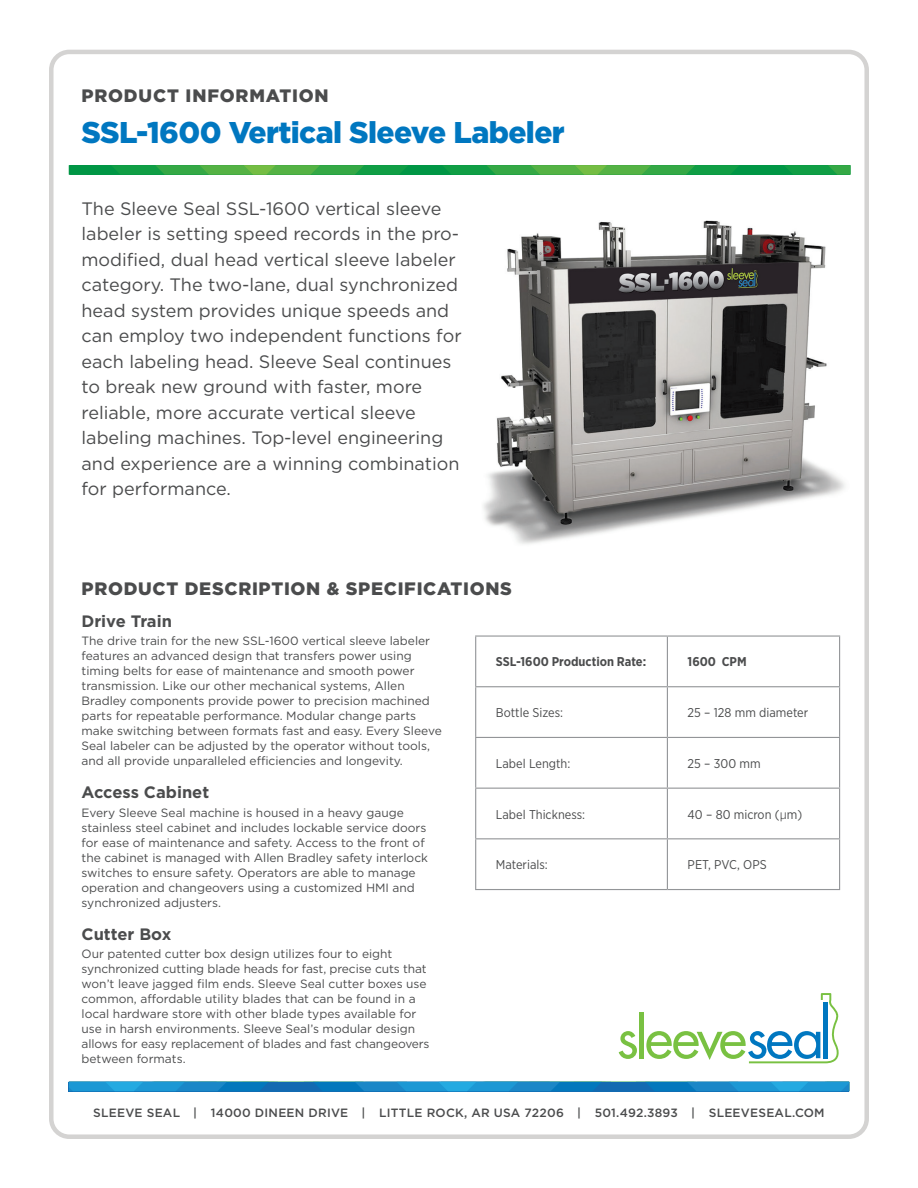
<style>
.page{position:relative;width:918px;height:1188px;background:#fff}
.page>*{position:absolute;margin:0;border:0;box-sizing:border-box;transform-origin:0 0}
.t1{font:900 30px "Gotham";letter-spacing:-.02em;color:#0077c0}
.t2{font:18px/25.5px "Gotham";color:#4b4c4d}
.t3{font:900 18px "Gotham";letter-spacing:.04em;color:#4b4c4d}
.t4{font:700 16.5px "Gotham";color:#4b4c4d}
.t5{font:12.75px "Gotham Narrow";color:#4b4c4d}
.t6{font:700 12.75px "Gotham Narrow";color:#4b4c4d}
.t7{font:12px/15px "Gotham";color:#4b4c4d}
.t8{font:500 12px "Gotham";letter-spacing:.02em;color:#4b4c4d}
.s1{font-family:"Trade Gothic";font-weight:300}
</style>
<div class="page">
<svg style="left:69px;top:1082px;width:780px;height:9px;background:#1689c8"></svg>
<div style="left:424px;top:165px;width:337px;height:10px;background:#009645"></div>
<svg style="left:443px;top:165px;width:296px;height:10px"></svg>
<div style="left:89px;top:165px;width:335px;height:10px;background:#009645"></div>
<svg style="left:69px;top:165px;width:339px;height:10px"></svg>
<svg style="left:761px;top:165px;width:89px;height:10px"></svg>
<img style="left:483px;top:220px;width:362px;height:324px">
<svg style="left:619px;top:1031px;width:18px;height:28px"></svg>
<div style="left:639px;top:1012px;width:5px;height:46px;background:#79c142"></div>
<svg style="left:646px;top:993px;width:193px;height:70px"></svg>
<div style="left:49px;top:50px;width:820px;height:1089px;border:4px solid #d4d3d2;border-radius:18px"></div>
<hr style="left:475px;top:635px;width:192px;height:2px;background:#939598">
<hr style="left:475px;top:637px;width:1px;height:49px;background:#939598">
<hr style="left:667px;top:635px;width:173px;height:2px;background:#939598">
<hr style="left:667px;top:637px;width:1px;height:49px;background:#939598">
<hr style="left:839px;top:637px;width:1px;height:49px;background:#939598">
<hr style="left:475px;top:686px;width:192px;height:1px;background:#939598">
<hr style="left:475px;top:687px;width:1px;height:50px;background:#939598">
<hr style="left:667px;top:686px;width:173px;height:1px;background:#939598">
<hr style="left:667px;top:687px;width:1px;height:50px;background:#939598">
<hr style="left:839px;top:687px;width:1px;height:50px;background:#939598">
<hr style="left:475px;top:737px;width:192px;height:1px;background:#939598">
<hr style="left:475px;top:738px;width:1px;height:50px;background:#939598">
<hr style="left:667px;top:737px;width:173px;height:1px;background:#939598">
<hr style="left:667px;top:738px;width:1px;height:50px;background:#939598">
<hr style="left:839px;top:738px;width:1px;height:50px;background:#939598">
<hr style="left:475px;top:788px;width:192px;height:1px;background:#939598">
<hr style="left:475px;top:789px;width:1px;height:49px;background:#939598">
<hr style="left:667px;top:788px;width:173px;height:1px;background:#939598">
<hr style="left:667px;top:789px;width:1px;height:49px;background:#939598">
<hr style="left:839px;top:789px;width:1px;height:49px;background:#939598">
<hr style="left:475px;top:838px;width:192px;height:1px;background:#939598">
<hr style="left:475px;top:839px;width:1px;height:50px;background:#939598">
<hr style="left:667px;top:838px;width:173px;height:1px;background:#939598">
<hr style="left:667px;top:839px;width:1px;height:50px;background:#939598">
<hr style="left:839px;top:839px;width:1px;height:50px;background:#939598">
<hr style="left:475px;top:889px;width:192px;height:1px;background:#939598">
<hr style="left:667px;top:889px;width:173px;height:1px;background:#939598">
<h2 class="t3" style="left:82px;top:83px;width:249px">PRODUCT INFORMATION</h2>
<h1 class="t1" style="left:82px;top:111px;width:485px">SSL-1600 Vertical Sleeve Labeler</h1>
<p class="t2" style="left:82px;top:195px;width:382px">The Sleeve Seal SSL-1600 vertical sleeve labeler is setting speed records in the pro&shy;modified, dual head vertical sleeve labeler category. The two-lane, dual synchronized head system provides unique speeds and can employ two independent functions for each labeling head. Sleeve Seal continues to break new ground with faster, more reliable, more accurate vertical sleeve labeling machines. Top-level engineering and experience are a winning combination for performance.</p>
<h2 class="t3" style="left:82px;top:576px;width:432px">PRODUCT DESCRIPTION &amp; SPECIFICATIONS</h2>
<h3 class="t4" style="left:82px;top:610px;width:92px">Drive Train</h3>
<p class="t7" style="left:82px;top:633px;width:362px">The drive train for the new SSL-1600 vertical sleeve labeler features an advanced design that transfers power using timing belts for ease of maintenance and smooth power transmission. Like our other mechanical systems, Allen Bradley components provide power to precision machined parts for repeatable performance. Modular change parts make switching between formats fast and easy. Every Sleeve Seal labeler can be adjusted by the operator without tools, and all provide unparalleled efficiencies and longevity.</p>
<h3 class="t4" style="left:82px;top:782px;width:129px">Access Cabinet</h3>
<p class="t7" style="left:82px;top:805px;width:348px">Every Sleeve Seal machine is housed in a heavy gauge stainless steel cabinet and includes lockable service doors for ease of maintenance and safety. Access to the front of the cabinet is managed with Allen Bradley safety interlock switches to ensure safety. Operators are able to manage operation and changeovers using a customized HMI and synchronized adjusters.</p>
<h3 class="t4" style="left:82px;top:923px;width:91px">Cutter Box</h3>
<p class="t7" style="left:82px;top:946px;width:350px">Our patented cutter box design utilizes four to eight synchronized cutting blade heads for fast, precise cuts that won’t leave jagged film ends. Sleeve Seal cutter boxes use common, affordable utility blades that can be found in a local hardware store with other blade types available for use in harsh environments. Sleeve Seal’s modular design allows for easy replacement of blades and fast changeovers between formats.</p>
<p class="t6" style="left:496px;top:654px;width:152px">SSL-1600 Production Rate:</p>
<p class="t6" style="left:688px;top:654px;width:61px">1600 CPM</p>
<p class="t5" style="left:496px;top:705px;width:69px">Bottle Sizes:</p>
<p class="t5" style="left:688px;top:705px;width:122px">25 – 128 mm diameter</p>
<p class="t5" style="left:496px;top:755px;width:76px">Label Length:</p>
<p class="t5" style="left:688px;top:755px;width:75px">25 – 300 mm</p>
<p class="t5" style="left:496px;top:806px;width:91px">Label Thickness:</p>
<p class="t5" style="left:688px;top:806px;width:116px">40 – 80 micron (<span class="s1">μ</span>m)</p>
<p class="t5" style="left:496px;top:857px;width:53px">Materials:</p>
<p class="t5" style="left:688px;top:857px;width:81px">PET, PVC, OPS</p>
<p class="t8" style="left:93px;top:1106px;width:733px">SLEEVE SEAL | 14000 DINEEN DRIVE | LITTLE ROCK, AR USA 72206 | 501.492.3893 | SLEEVESEAL.COM</p>
</div>
